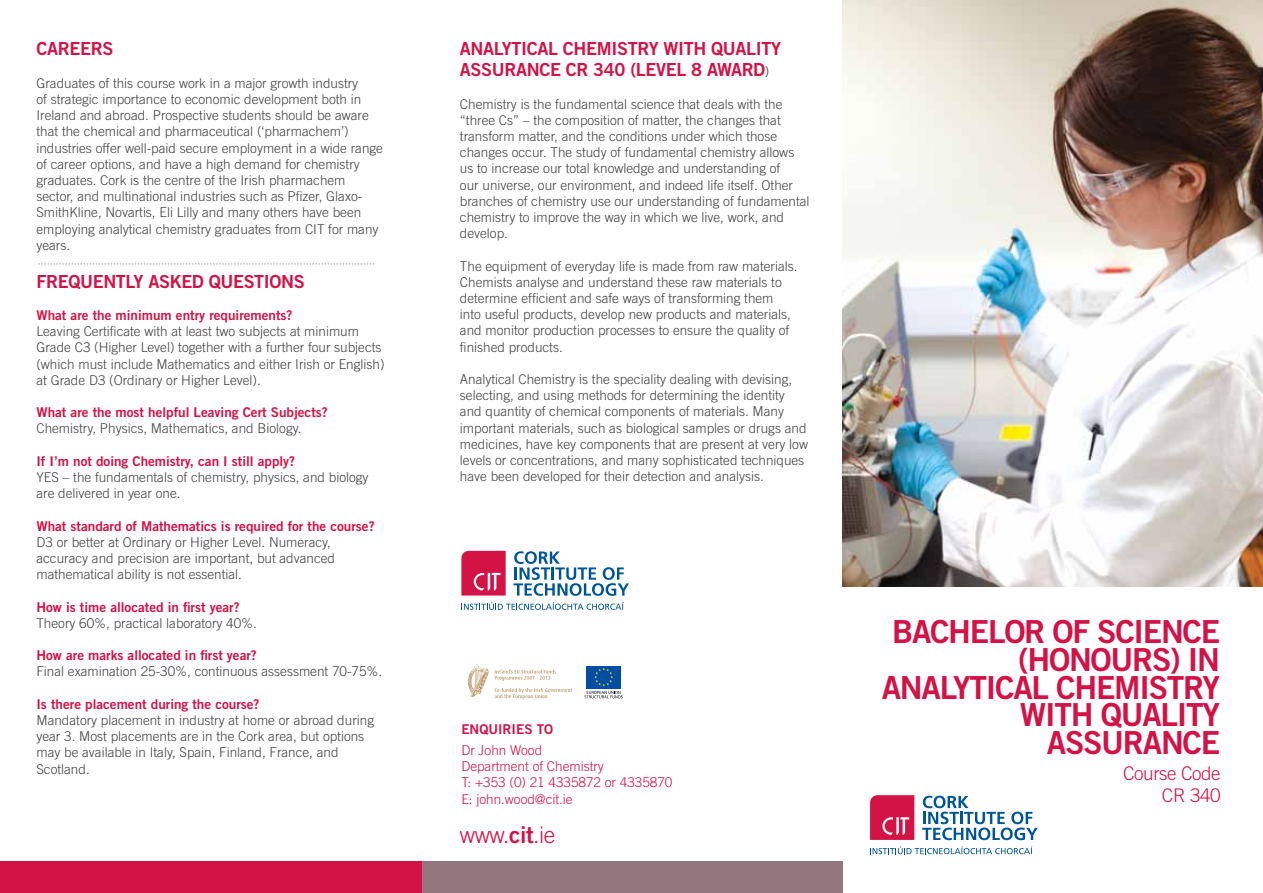
<style>
.page{position:relative;width:1263px;height:893px;background:#fff}
.page>*{position:absolute;margin:0;border:0;box-sizing:border-box;transform-origin:0 0}
.t1{font:31.8px/27.9px "Trade Gothic Bold Two";letter-spacing:-.04em;color:#d31245}
.t2{font:300 22.95px "Trade Gothic";color:#d31245}
.t3{font:300 18.75px/22.5px "Trade Gothic";letter-spacing:-.02em;color:#d31245;text-align:right}
.t4{font:18px "Trade Gothic Bold Two";letter-spacing:-.02em;color:#d31245}
.t5{font:300 13.5px/16.2px "Trade Gothic";color:#414042}
.t6{font:13.5px "Trade Gothic Bold Two";color:#d31245}
.t7{font:300 13.5px/16.2px "Trade Gothic";color:#d31245}
.s1{font-family:"Trade Gothic";font-weight:300;font-size:13.5px;color:#414042}
.s2{font-family:"Trade Gothic Bold Two";font-weight:400}
</style>
<div class="page">
<div style="left:422px;top:861px;width:420px;height:32px;background:#92787e"></div>
<div style="left:0;top:861px;width:422px;height:32px;background:#d31245"></div>
<img style="left:842px;top:0;width:421px;height:587px">
<svg style="left:38px;top:264px;width:336px;height:1px"></svg>
<div style="left:587px;top:666px;width:34px;height:22px;background:#034ea2"></div>
<svg style="left:584px;top:668px;width:39px;height:30px"></svg>
<svg style="left:468px;top:664px;width:21px;height:33px"></svg>
<svg style="left:495px;top:669px;width:61px;height:12px"></svg>
<svg style="left:495px;top:688px;width:77px;height:11px"></svg>
<svg style="left:461px;top:551px;width:45px;height:44px;background:#d72957"></svg>
<svg style="left:513px;top:551px;width:116px;height:45px"></svg>
<svg style="left:461px;top:602px;width:163px;height:8px"></svg>
<svg style="left:870px;top:795px;width:44px;height:45px;background:#d72756"></svg>
<svg style="left:922px;top:796px;width:116px;height:44px"></svg>
<svg style="left:870px;top:846px;width:162px;height:8px"></svg>
<h3 class="t4" style="left:36px;top:38px;width:78px">CAREERS</h3>
<p class="t5" style="left:36px;top:75px;width:348px">Graduates of this course work in a major growth industry<br>of strategic importance to economic development both in Ireland and abroad. Prospective students should be aware that the chemical and pharmaceutical (‘pharmachem’) industries offer well-paid secure employment in a wide range of career options, and have a high demand for chemistry graduates. Cork is the centre of the Irish pharmachem sector, and multinational industries such as Pfizer, Glaxo-SmithKline, Novartis, Eli Lilly and many others have been employing analytical chemistry graduates from CIT for many years.</p>
<h3 class="t4" style="left:36px;top:270px;width:270px">FREQUENTLY ASKED QUESTIONS</h3>
<p class="t6" style="left:36px;top:307px;width:258px">What are the minimum entry requirements?</p>
<p class="t5" style="left:36px;top:323px;width:350px">Leaving Certificate with at least two subjects at minimum Grade C3 (Higher Level) together with a further four subjects (which must include Mathematics and either Irish or English) at Grade D3 (Ordinary or Higher Level).</p>
<p class="t6" style="left:36px;top:404px;width:293px">What are the most helpful Leaving Cert Subjects?</p>
<p class="t5" style="left:36px;top:420px;width:266px">Chemistry, Physics, Mathematics, and Biology.</p>
<p class="t6" style="left:36px;top:453px;width:260px">If I’m not doing Chemistry, can I still apply?</p>
<p class="t5" style="left:36px;top:469px;width:334px">YES – the fundamentals of chemistry, physics, and biology are delivered in year one.</p>
<p class="t6" style="left:36px;top:517px;width:340px">What standard of Mathematics is required for the course?</p>
<p class="t5" style="left:36px;top:534px;width:300px">D3 or better at Ordinary or Higher Level. Numeracy, accuracy and precision are important, but advanced mathematical ability is not essential.</p>
<p class="t6" style="left:36px;top:598px;width:205px">How is time allocated in first year?</p>
<p class="t5" style="left:36px;top:615px;width:222px">Theory 60%, practical laboratory 40%.</p>
<p class="t6" style="left:36px;top:647px;width:222px">H ow are marks allocated in first year?</p>
<p class="t5" style="left:36px;top:663px;width:347px">Final examination 25-30%, continuous assessment 70-75%.</p>
<p class="t6" style="left:36px;top:696px;width:225px">Is there placement during the course?</p>
<p class="t5" style="left:36px;top:712px;width:339px">Mandatory placement in industry at home or abroad during year 3. Most placements are in the Cork area, but options may be available in Italy, Spain, Finland, France, and Scotland.</p>
<h3 class="t4" style="left:460px;top:37px;width:162px">Analyti cal Chemistr</h3>
<h3 class="t4" style="left:649px;top:37px;width:134px">y with Quality</h3>
<h3 class="t4" style="left:460px;top:59px;width:13px">Assur</h3>
<h3 class="t4" style="left:516px;top:59px;width:255px">ance CR 340 (Level 8 Award<span class="s1">)</span></h3>
<p class="t5" style="left:460px;top:96px;width:351px">Chemistry is the fundamental science that deals with the “three Cs” – the composition of matter, the changes that transform matter, and the conditions under which those changes occur. The study of fundamental chemistry allows us to increase our total knowledge and understanding of<br>our universe, our environment, and indeed life itself. Other branches of chemistry use our understanding of fundamental chemistry to improve the way in which we live, work, and develop.</p>
<p class="t5" style="left:460px;top:258px;width:339px">The equipment of everyday life is made from raw materials.<br>Chemists analyse and understand these raw materials to determine efficient and safe ways of transforming them into useful products, develop new products and materials, and monitor production processes to ensure the quality of finished products.</p>
<p class="t5" style="left:460px;top:371px;width:350px">Analytical Chemistry is the speciality dealing with devising, selecting, and using methods for determining the identity and quantity of chemical components of materials. Many important materials, such as biological samples or drugs and medicines, have key components that are present at very low levels or concentrations, and many sophisticated techniques have been developed for their detection and analysis.</p>
<p class="t6" style="left:461px;top:721px;width:93px">ENQUIRIES TO</p>
<p class="t7" style="left:461px;top:742px;width:212px">Dr John Wood<br>Department of Chemistry<br>T: +353 (0) 21 4335872 or 4335870<br>E: john.wood@cit.ie</p>
<h2 class="t2" style="left:460px;top:821px;width:97px">www.<span class="s2">cit</span>.ie</h2>
<h1 class="t1" style="left:1018px;top:617px;width:200px;text-indent:-126px">Bachelor of Science (Honours</h1>
<h1 class="t1" style="left:1170px;top:645px;width:32px">) in</h1>
<h1 class="t1" style="left:882px;top:673px;width:274px">Analyti cal Chemistr</h1>
<h1 class="t1" style="left:1202px;top:673px;width:19px">y</h1>
<h1 class="t1" style="left:1020px;top:701px;width:202px">with Quality</h1>
<h1 class="t1" style="left:1047px;top:728px;width:21px">Assur</h1>
<h1 class="t1" style="left:1143px;top:728px;width:75px">ance</h1>
<h3 class="t3" style="left:1123px;top:761px;width:99px">Course Code<br>CR 340</h3>
</div>
